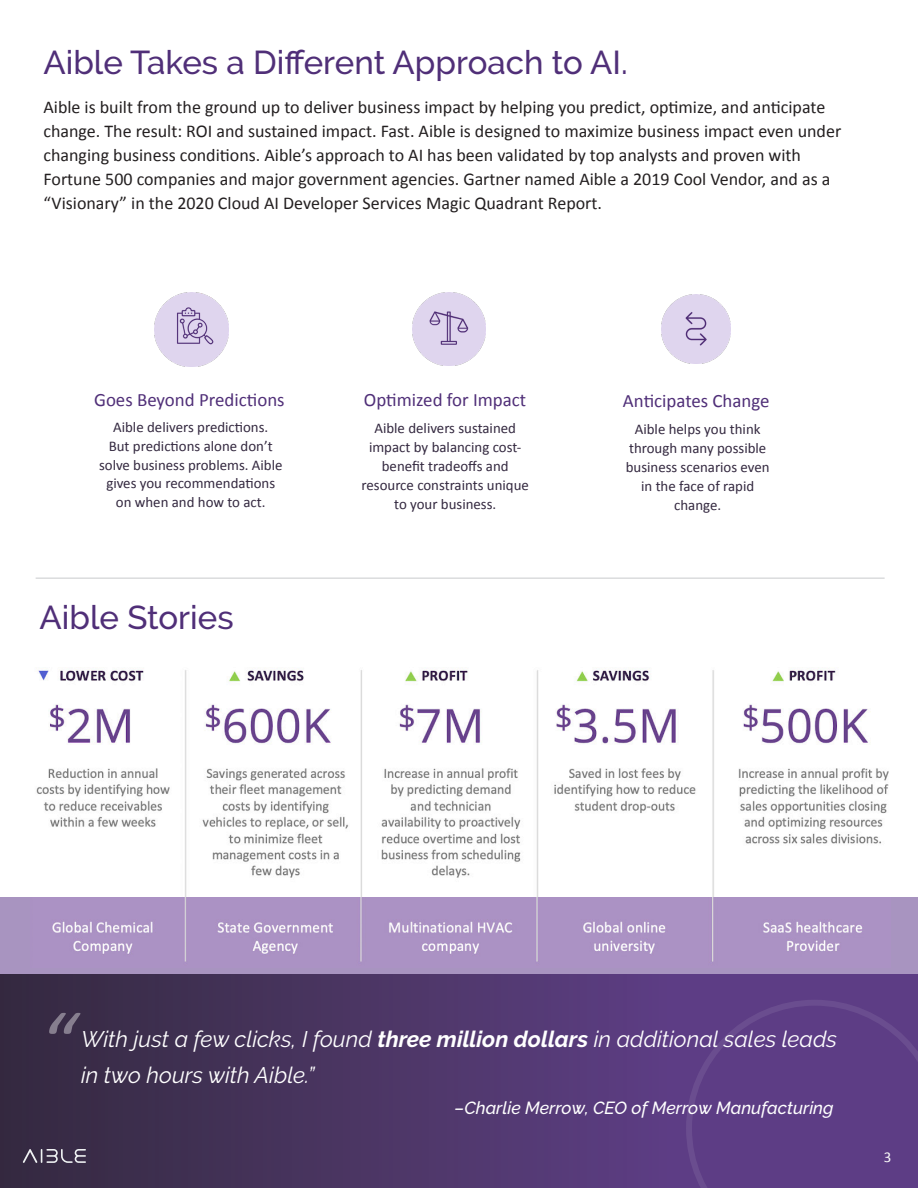
<style>
.page{position:relative;width:918px;height:1188px;background:#fff}
.page>*{position:absolute;margin:0;border:0;box-sizing:border-box;transform-origin:0 0}
.t1{font:italic 84px "Calibri";color:#fff}
.t2{font:500 33px "Raleway";color:#502f78}
.t3{font:italic 22.5px "Raleway";color:#fff}
.t4{font:18.9px "Calibri";color:#502f78}
.t5{font:18px/24px "Calibri";color:#231f20}
.t6{font:italic 500 17.55px "Raleway";color:#fff}
.t7{font:15px "Calibri";color:#fbfbfa}
.t8{font:14.85px/18.9px "Calibri";color:#342940;text-align:center}
.s1{font-weight:700}
</style>
<div class="page">
<div style="left:1px;top:898px;width:917px;height:77px;background:#a894c0"></div>
<img style="left:32px;top:670px;width:859px;height:228px">
<img style="left:52px;top:898px;width:811px;height:64px">
<div style="left:0;top:975px;width:918px;height:213px;background:linear-gradient(to right,#372c43,#654192)"></div>
<div style="left:686px;top:1000px;width:232px;height:188px;background:#5d3d85"></div>
<hr style="left:36px;top:578px;width:849px;height:1px;background:#c9cacc">
<img style="left:155px;top:292px;width:74px;height:74px">
<img style="left:412px;top:292px;width:74px;height:73px">
<img style="left:662px;top:294px;width:69px;height:69px">
<svg style="left:23px;top:1149px;width:63px;height:14px"></svg>
<p class="t2" style="left:44px;top:44px;width:586px">Aible Takes a Different Approach to AI.</p>
<p class="t5" style="left:44px;top:94px;width:799px">Aible is built from the ground up to deliver business impact by helping you predict, optimize, and anticipate change. The result: ROI and sustained impact. Fast. Aible is designed to maximize business impact even under changing business conditions. Aible’s approach to AI has been validated by top analysts and proven with Fortune 500 companies and major government agencies. Gartner named Aible a 2019 Cool Vendor, and as a “Visionary” in the 2020 Cloud AI Developer Services Magic Quadrant Report.</p>
<p class="t4" style="left:94px;top:388px;width:192px">Goes Beyond Predictions</p>
<p class="t8" style="left:99px;top:417px;width:185px">Aible delivers predictions.<br>But predictions alone don’t solve business problems. Aible gives you recommendations on when and how to act.</p>
<p class="t2" style="left:40px;top:598px;width:196px">Aible Stories</p>
<p class="t4" style="left:364px;top:388px;width:164px">Optimized for Impact</p>
<p class="t8" style="left:362px;top:418px;width:169px">Aible delivers sustained impact by balancing cost&shy;benefit tradeoffs and resource constraints unique to your business.</p>
<p class="t4" style="left:623px;top:389px;width:148px">Anticipates Change</p>
<p class="t8" style="left:626px;top:419px;width:145px">Aible helps you think through many possible business scenarios even in the face of rapid change.</p>
<h1 class="t1" style="left:40px;top:984px;width:37px">“</h1>
<p class="t3" style="left:81px;top:1026px;width:758px">With just a few clicks, I found <span class="s1">three million dollars</span> in additional sales leads</p>
<p class="t3" style="left:81px;top:1062px;width:235px">in two hours with Aible.”</p>
<p class="t6" style="left:455px;top:1098px;width:381px">–Charlie Merrow, CEO of Merrow Manufacturing</p>
<p class="t7" style="left:884px;top:1147px;width:9px">3</p>
</div>
